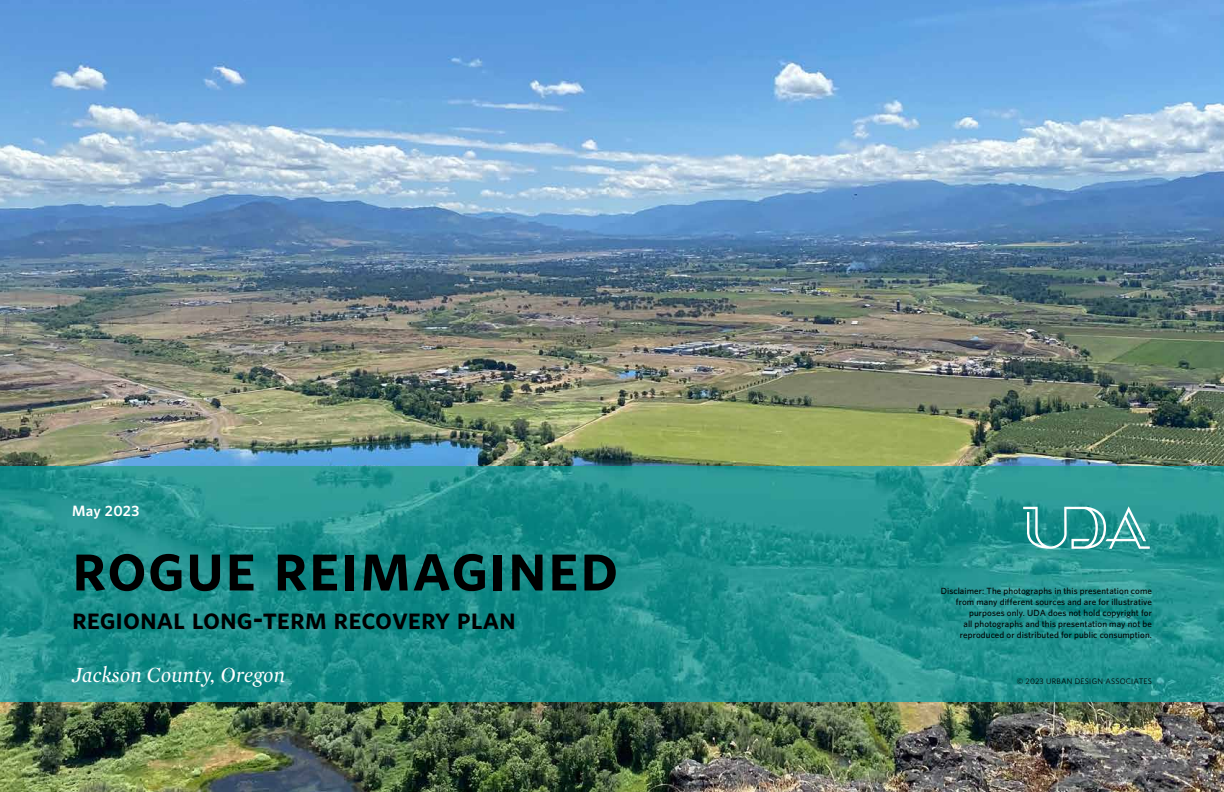
<style>
.page{position:relative;width:1224px;height:792px;background:#fff}
.page>*{position:absolute;margin:0;border:0;box-sizing:border-box;transform-origin:0 0}
.t1{font:600 70px "Whitney";letter-spacing:.015em;color:#000}
.t2{font:600 30px "Whitney";color:#000}
.t3{font:italic 22px "Mercury Display";letter-spacing:.015em;color:#fff}
.t4{font:600 15px "Whitney";letter-spacing:.025em;color:#fff}
.t5{font:500 9px/11px "Whitney";letter-spacing:.01em;color:#000;text-align:right}
.t6{font:8px "Whitney";letter-spacing:.03em;color:#000}
</style>
<div class="page">
<img style="left:0;top:0;width:1224px;height:792px">
<img style="left:0;top:466px;width:1224px;height:236px">
<svg style="left:1023px;top:506px;width:127px;height:43px;background:#49a6a4"></svg>
<h3 class="t4" style="left:72px;top:501px;width:69px">May 2023</h3>
<h1 class="t1" style="left:72px;top:519px;width:548px">Rogue Reimagined</h1>
<h2 class="t2" style="left:72px;top:599px;width:446px">Regional Long-Term Recovery Plan</h2>
<h3 class="t3" style="left:72px;top:660px;width:214px">Jackson County, Oregon</h3>
<p class="t5" style="left:941px;top:586px;width:213px">Disclaimer: The photographs in this presentation come from many different sources and are for illustrative purposes only. UDA does not hold copyright for<br>all photographs and this presentation may not be reproduced or distributed for public consumption.</p>
<p class="t6" style="left:1017px;top:676px;width:137px">© 2023 URBAN DESIGN ASSOCIATES</p>
</div>
